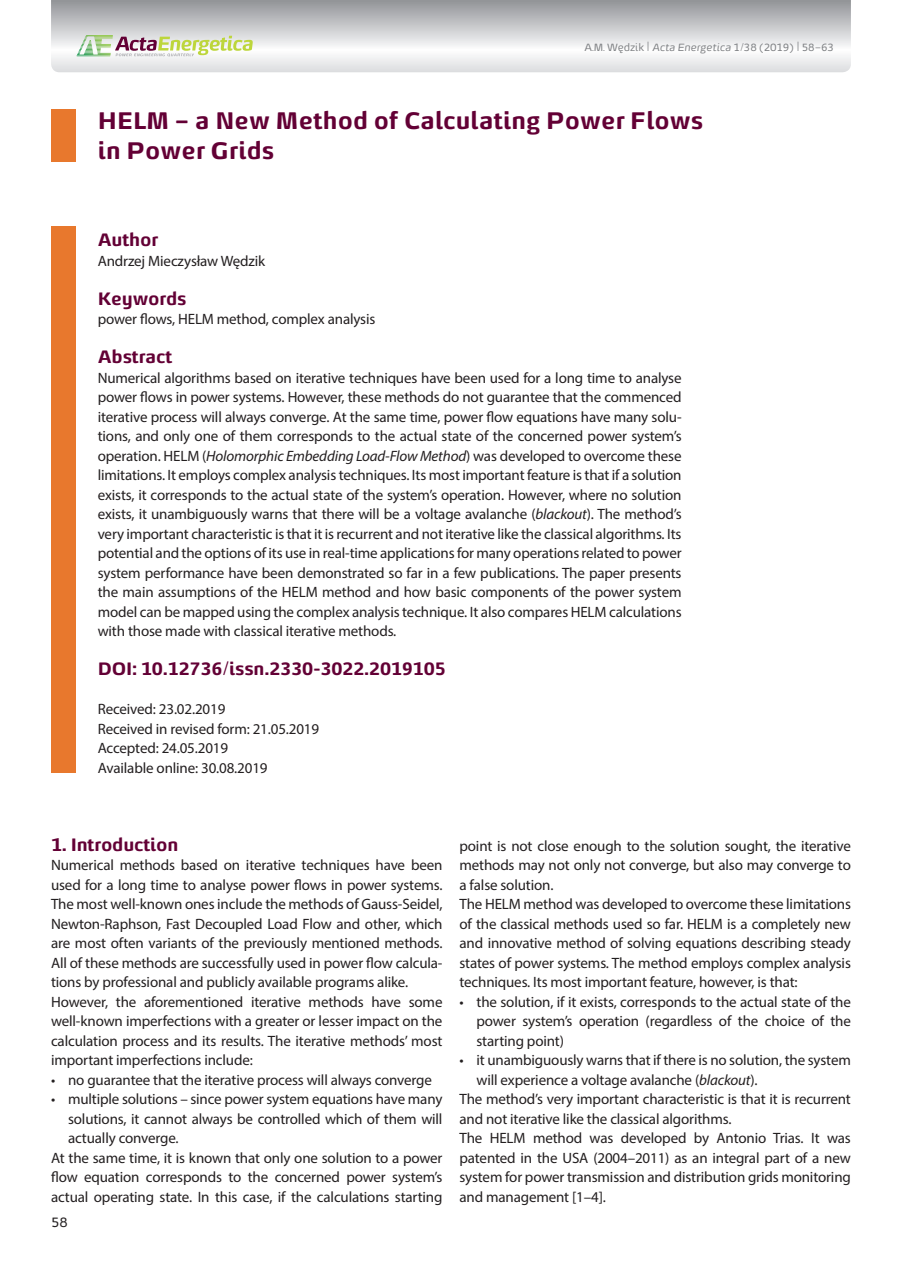
<style>
.page{position:relative;width:902px;height:1263px;background:#fff}
.page>*{position:absolute;margin:0;border:0;box-sizing:border-box;transform-origin:0 0}
.t1{font:700 24px/30.3px "Energa";letter-spacing:.005em;color:#630035}
.t2{font:700 18px "Energa";letter-spacing:-.01em;color:#630035}
.t3{font:15px/19.5px "Myriad Pro";letter-spacing:-.01em;color:#231f20}
.t4{font:13.5px "Energa";color:#231f20}
.t5{font:10.5px "Energa";letter-spacing:-.01em;color:#808285}
.s1{font-size:13.5px}
.s2{font-style:italic}
</style>
<div class="page">
<svg style="left:51px;top:0;width:799px;height:72px"></svg>
<svg style="left:76px;top:35px;width:177px;height:21px"></svg>
<div style="left:51px;top:110px;width:24px;height:52px;background:#e8782d"></div>
<div style="left:51px;top:227px;width:24px;height:546px;background:#e8782d"></div>
<p class="t5" style="left:584px;top:41px;width:251px">A.M. Wędzik <span class="s1">|</span> <span class="s2">Acta Energetica</span> 1/38 (2019) <span class="s1">|</span> 58–63</p>
<h1 class="t1" style="left:98px;top:104px;width:607px">HELM – a New Method of Calculating Power Flows in Power Grids</h1>
<p class="t2" style="left:98px;top:227px;width:62px">Author</p>
<p class="t3" style="left:98px;top:251px;width:169px">Andrzej Mieczysław Wędzik</p>
<p class="t2" style="left:98px;top:286px;width:90px">Keywords</p>
<p class="t3" style="left:98px;top:309px;width:279px">power flows, HELM method, complex analysis</p>
<p class="t2" style="left:98px;top:344px;width:76px">Abstract</p>
<p class="t3" style="left:98px;top:368px;width:585px;text-align:justify">Numerical algorithms based on iterative techniques have been used for a long time to analyse power flows in power systems. However, these methods do not guarantee that the commenced iterative process will always converge. At the same time, power flow equations have many solu&shy;tions, and only one of them corresponds to the actual state of the concerned power system’s operation. HELM (<span class="s2">Holomorphic Embedding Load-Flow Method</span>) was developed to overcome these limitations. It employs complex analysis techniques. Its most important feature is that if a solution exists, it corresponds to the actual state of the system’s operation. However, where no solution exists, it unambiguously warns that there will be a voltage avalanche (<span class="s2">blackout</span>). The method’s very important characteristic is that it is recurrent and not iterative like the classical algorithms. Its potential and the options of its use in real-time applications for many operations related to power system performance have been demonstrated so far in a few publications. The paper presents the main assumptions of the HELM method and how basic components of the power system model can be mapped using the complex analysis technique. It also compares HELM calculations with those made with classical iterative methods.</p>
<p class="t2" style="left:98px;top:656px;width:349px">DOI: 10.12736/issn.2330-3022.2019105</p>
<p class="t3" style="left:98px;top:699px;width:223px">Received: 23.02.2019<br>Received in revised form: 21.05.2019<br>Accepted: 24.05.2019<br>Available online: 30.08.2019</p>
<p class="t2" style="left:51px;top:832px;width:129px">1. Introduction</p>
<p class="t3" style="left:51px;top:855px;width:393px">Numerical methods based on iterative techniques have been used for a long time to analyse power flows in power systems.<br>The most well-known ones include the methods of Gauss-Seidel, Newton-Raphson, Fast Decoupled Load Flow and other, which are most often variants of the previously mentioned methods.<br>All of these methods are successfully used in power flow calcula&shy;tions by professional and publicly available programs alike.<br>However, the aforementioned iterative methods have some well-known imperfections with a greater or lesser impact on the calculation process and its results. The iterative methods’ most important imperfections include:</p>
<p class="t3" style="left:51px;top:1070px;width:382px">• no guarantee that the iterative process will always converge</p>
<p class="t3" style="left:51px;top:1089px;width:393px">• multiple solutions – since power system equations have many</p>
<p class="t3" style="left:68px;top:1109px;width:376px">solutions, it cannot always be controlled which of them will</p>
<p class="t3" style="left:68px;top:1128px;width:112px">actually converge.</p>
<p class="t3" style="left:51px;top:1148px;width:393px">At the same time, it is known that only one solution to a power</p>
<p class="t3" style="left:51px;top:1167px;width:393px">flow equation corresponds to the concerned power system’s</p>
<p class="t3" style="left:51px;top:1187px;width:393px">actual operating state. In this case, if the calculations starting</p>
<p class="t4" style="left:51px;top:1213px;width:18px">58</p>
<p class="t3" style="left:459px;top:836px;width:393px">point is not close enough to the solution sought, the iterative methods may not only not converge, but also may converge to a false solution.<br>The HELM method was developed to overcome these limitations of the classical methods used so far. HELM is a completely new and innovative method of solving equations describing steady states of power systems. The method employs complex analysis techniques. Its most important feature, however, is that:</p>
<p class="t3" style="left:476px;top:992px;width:376px;text-align:justify;text-indent:-17px">• the solution, if it exists, corresponds to the actual state of the power system’s operation (regardless of the choice of the starting point)</p>
<p class="t3" style="left:459px;top:1050px;width:393px">• it unambiguously warns that if there is no solution, the system</p>
<p class="t3" style="left:476px;top:1070px;width:283px">will experience a voltage avalanche (<span class="s2">blackout</span>).</p>
<p class="t3" style="left:459px;top:1089px;width:393px">The method’s very important characteristic is that it is recurrent</p>
<p class="t3" style="left:459px;top:1109px;width:273px">and not iterative like the classical algorithms.</p>
<p class="t3" style="left:459px;top:1128px;width:393px">The HELM method was developed by Antonio Trias. It was</p>
<p class="t3" style="left:459px;top:1148px;width:393px">patented in the USA (2004–2011) as an integral part of a new</p>
<p class="t3" style="left:459px;top:1167px;width:393px">system for power transmission and distribution grids monitoring</p>
<p class="t3" style="left:459px;top:1187px;width:148px">and management [1–4].</p>
</div>
